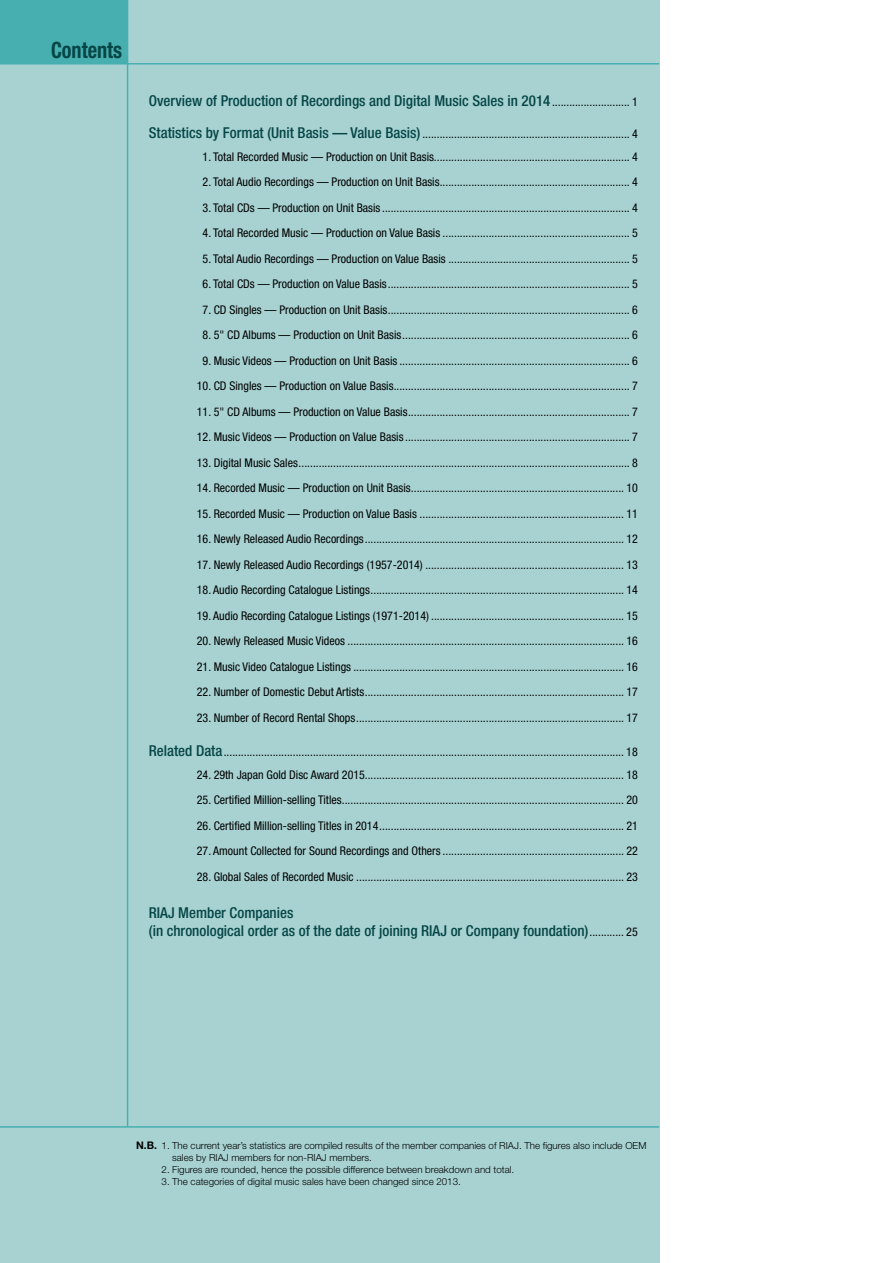
<style>
.page{position:relative;width:893px;height:1263px;background:#fff}
.page>*{position:absolute;margin:0;border:0;box-sizing:border-box;transform-origin:0 0}
.t1{font:700 condensed 22.5px "Helvetica Neue";color:#064646;scale:.9 1}
.t2{font:500 condensed 15px/18px "Helvetica Neue";color:#064646}
.t3{font:condensed 12px "Helvetica Neue";color:#000}
.t4{font:300 9.75px/12px "Helvetica Neue";color:#000}
.s1{font-weight:400;font-size:12px;color:#000}
.s2{font-weight:500;font-size:15px;color:#064646}
.s3{font-weight:700;font-size:10.5px}
</style>
<div class="page">
<div style="left:0;top:0;width:659px;height:1263px;background:#a8d2d2"></div>
<div style="left:0;top:0;width:128px;height:64px;background:#48afb1"></div>
<hr style="left:0;top:63px;width:659px;height:2px;background:#48afb1">
<hr style="left:0;top:1126px;width:659px;height:2px;background:#48afb1">
<hr style="left:127px;top:0;width:1px;height:1127px;background:#48afb1">
<h1 class="t1" style="left:51px;top:36px;width:81px">Contents</h1>
<p class="t2" style="left:149px;top:92px;width:490px">Overview of Production of Recordings and Digital Music Sales in 2014<span class="s1">........................... 1</span></p>
<p class="t3" style="left:149px;top:127px;width:490px"><span class="s2">Statistics by Format (Unit Basis — Value Basis)</span> ........................................................................ 4</p>
<p class="t3" style="left:203px;top:150px;width:437px">1. Total Recorded Music — Production on Unit Basis.................................................................... 4</p>
<p class="t3" style="left:203px;top:175px;width:437px">2. Total Audio Recordings — Production on Unit Basis.................................................................. 4</p>
<p class="t3" style="left:203px;top:201px;width:437px">3. Total CDs — Production on Unit Basis ...................................................................................... 4</p>
<p class="t3" style="left:203px;top:226px;width:437px">4. Total Recorded Music — Production on Value Basis ................................................................. 5</p>
<p class="t3" style="left:203px;top:252px;width:437px">5. Total Audio Recordings — Production on Value Basis ............................................................... 5</p>
<p class="t3" style="left:203px;top:277px;width:437px">6. Total CDs — Production on Value Basis.................................................................................... 5</p>
<p class="t3" style="left:203px;top:303px;width:437px">7. CD Singles — Production on Unit Basis.................................................................................... 6</p>
<p class="t3" style="left:203px;top:328px;width:437px">8. 5" CD Albums — Production on Unit Basis............................................................................... 6</p>
<p class="t3" style="left:203px;top:354px;width:437px">9. Music Videos — Production on Unit Basis ................................................................................ 6</p>
<p class="t3" style="left:197px;top:379px;width:442px">10. CD Singles — Production on Value Basis.................................................................................. 7</p>
<p class="t3" style="left:197px;top:405px;width:442px">11. 5" CD Albums — Production on Value Basis............................................................................. 7</p>
<p class="t3" style="left:197px;top:430px;width:442px">12. Music Videos — Production on Value Basis .............................................................................. 7</p>
<p class="t3" style="left:197px;top:456px;width:442px">13. Digital Music Sales................................................................................................................... 8</p>
<p class="t3" style="left:197px;top:481px;width:442px">14. Recorded Music — Production on Unit Basis.......................................................................... 10</p>
<p class="t3" style="left:197px;top:507px;width:442px">15. Recorded Music — Production on Value Basis ....................................................................... 11</p>
<p class="t3" style="left:197px;top:532px;width:442px">16. Newly Released Audio Recordings.......................................................................................... 12</p>
<p class="t3" style="left:197px;top:558px;width:442px">17. Newly Released Audio Recordings (1957-2014) ..................................................................... 13</p>
<p class="t3" style="left:197px;top:583px;width:442px">18. Audio Recording Catalogue Listings........................................................................................ 14</p>
<p class="t3" style="left:197px;top:609px;width:442px">19. Audio Recording Catalogue Listings (1971-2014) ................................................................... 15</p>
<p class="t3" style="left:197px;top:634px;width:442px">20. Newly Released Music Videos ................................................................................................ 16</p>
<p class="t3" style="left:197px;top:660px;width:442px">21. Music Video Catalogue Listings .............................................................................................. 16</p>
<p class="t3" style="left:197px;top:685px;width:442px">22. Number of Domestic Debut Artists.......................................................................................... 17</p>
<p class="t3" style="left:197px;top:711px;width:442px">23. Number of Record Rental Shops............................................................................................. 17</p>
<p class="t3" style="left:149px;top:745px;width:490px"><span class="s2">Related Data</span>........................................................................................................................................... 18</p>
<p class="t3" style="left:197px;top:768px;width:442px">24. 29th Japan Gold Disc Award 2015.......................................................................................... 18</p>
<p class="t3" style="left:197px;top:793px;width:442px">25. Certified Million-selling Titles.................................................................................................. 20</p>
<p class="t3" style="left:197px;top:819px;width:442px">26. Certified Million-selling Titles in 2014..................................................................................... 21</p>
<p class="t3" style="left:197px;top:844px;width:442px">27. Amount Collected for Sound Recordings and Others ............................................................... 22</p>
<p class="t3" style="left:197px;top:870px;width:442px">28. Global Sales of Recorded Music ............................................................................................. 23</p>
<p class="t2" style="left:149px;top:903px;width:490px">RIAJ Member Companies<br>(in chronological order as of the date of joining RIAJ or Company foundation)<span class="s1">............ 25</span></p>
<p class="t4" style="left:172px;top:1139px;width:476px;text-indent:-36px"><span class="s3">N.B.</span> 1. The current year’s statistics are compiled results of the member companies of RIAJ. The figures also include OEM sales by RIAJ members for non-RIAJ members.</p>
<p class="t4" style="left:162px;top:1163px;width:354px">2. Figures are rounded, hence the possible difference between breakdown and total.</p>
<p class="t4" style="left:162px;top:1175px;width:301px">3. The categories of digital music sales have been changed since 2013.</p>
</div>
